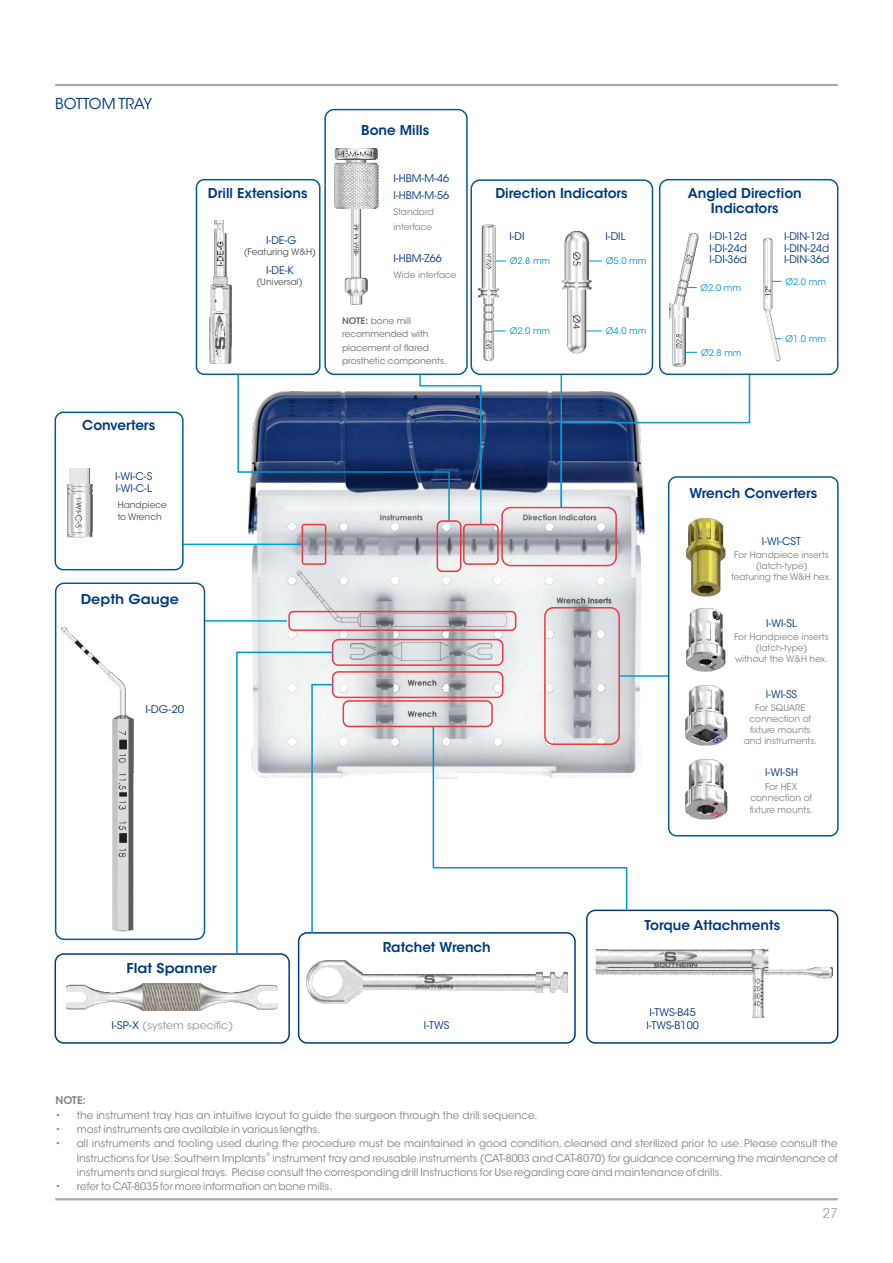
<style>
.page{position:relative;width:893px;height:1263px;background:#fff}
.page>*{position:absolute;margin:0;border:0;box-sizing:border-box;transform-origin:0 0}
.t1{font:15px "ITC Avant Garde Std";color:#003a82}
.t2{font:600 13.5px/14.9px "ITC Avant Garde Std";color:#003a82;text-align:center}
.t3{font:600 13.5px "ITC Avant Garde Std";color:#003a82;scale:1.06 1}
.t4{font:13.5px "ITC Avant Garde Std";color:#a7a9ac}
.t5{font:10.5px/14.2px "ITC Avant Garde Std";color:#808285}
.t6{font:10.5px/11.7px "ITC Avant Garde Std";color:#003a82}
.t7{font:10.5px "ITC Avant Garde Std";color:#939598;scale:1.06 1}
.t8{font:10.5px "ITC Avant Garde Std";color:#003a82;scale:1.06 1}
.t9{font:600 10.5px "ITC Avant Garde Std";color:#808285}
.t10{font:9.3px/11.6px "ITC Avant Garde Std";color:#808285;text-align:center}
.t11{font:9px/11.1px "ITC Avant Garde Std";color:#808285;text-align:center}
.t12{font:9px/13.5px "ITC Avant Garde Std";color:#6d6e70}
.t13{font:9px "ITC Avant Garde Std";color:#0095da}
.t14{font:9px/11.1px "ITC Avant Garde Std";color:#4b4f51}
.t15{font:5.25px "ITC Avant Garde Std";color:#808285}
.s1{font-weight:600}
.s2{color:#003a82}
</style>
<div class="page">
<img style="left:687px;top:519px;width:39px;height:77px">
<hr style="left:55px;top:84px;width:783px;height:2px;background:#a7a9ac">
<hr style="left:55px;top:1198px;width:783px;height:2px;background:#a7a9ac">
<div style="left:324px;top:109px;width:144px;height:266px;border:2px solid #005a9b;border-radius:9px"></div>
<img style="left:248px;top:392px;width:397px;height:386px">
<hr style="left:204px;top:620px;width:83px;height:2px;background:#009fe1">
<hr style="left:183px;top:544px;width:119px;height:1px;background:#009fe1">
<svg style="left:562px;top:373px;width:189px;height:136px"></svg>
<hr style="left:560px;top:374px;width:2px;height:134px;background:#009fe1">
<div style="left:544px;top:607px;width:76px;height:138px;border:2px solid #ef393f;border-radius:9px"></div>
<div style="left:288px;top:611px;width:228px;height:20px;border:2px solid #ef393f;border-radius:4px"></div>
<div style="left:332px;top:639px;width:171px;height:27px;border:2px solid #ef393f;border-radius:6px"></div>
<div style="left:501px;top:507px;width:116px;height:59px;border:2px solid #ef393f;border-radius:9px"></div>
<div style="left:302px;top:524px;width:24px;height:41px;border:2px solid #ef393f;border-radius:2px"></div>
<div style="left:463px;top:524px;width:36px;height:41px;border:2px solid #ef393f;border-radius:4px"></div>
<svg style="left:237px;top:373px;width:245px;height:153px"></svg>
<div style="left:437px;top:520px;width:24px;height:52px;border:2px solid #e8363c;border-radius:5px"></div>
<div style="left:343px;top:700px;width:150px;height:27px;border:2px solid #ef393f;border-radius:6px"></div>
<div style="left:332px;top:671px;width:171px;height:27px;border:2px solid #ef393f;border-radius:6px"></div>
<hr style="left:619px;top:675px;width:50px;height:2px;background:#009fe1">
<div style="left:470px;top:179px;width:183px;height:196px;border:2px solid #005a9b;border-radius:9px"></div>
<div style="left:196px;top:179px;width:125px;height:196px;border:2px solid #005a9b;border-radius:8px"></div>
<div style="left:659px;top:179px;width:179px;height:196px;border:2px solid #005a9b;border-radius:9px"></div>
<div style="left:55px;top:412px;width:129px;height:158px;border:2px solid #005a9b;border-radius:8px"></div>
<img style="left:67px;top:469px;width:25px;height:68px">
<img style="left:479px;top:224px;width:19px;height:136px">
<img style="left:669px;top:233px;width:29px;height:133px">
<img style="left:763px;top:238px;width:17px;height:124px">
<img style="left:562px;top:232px;width:30px;height:121px">
<div style="left:55px;top:953px;width:235px;height:91px;border:2px solid #003a82;border-radius:9px"></div>
<div style="left:298px;top:932px;width:278px;height:112px;border:2px solid #003a82;border-radius:9px"></div>
<div style="left:586px;top:909px;width:252px;height:135px;border:2px solid #003a82;border-radius:9px"></div>
<img style="left:307px;top:960px;width:260px;height:43px">
<img style="left:592px;top:949px;width:240px;height:69px">
<img style="left:67px;top:983px;width:211px;height:27px">
<svg style="left:235px;top:651px;width:99px;height:304px"></svg>
<svg style="left:432px;top:725px;width:196px;height:187px"></svg>
<img style="left:61px;top:628px;width:72px;height:303px">
<div style="left:55px;top:582px;width:150px;height:358px;border:2px solid #005a9b;border-radius:9px"></div>
<img style="left:209px;top:221px;width:22px;height:142px">
<div style="left:668px;top:476px;width:171px;height:360px;border:2px solid #005a9b;border-radius:8px"></div>
<img style="left:334px;top:149px;width:44px;height:156px">
<img style="left:687px;top:609px;width:39px;height:63px">
<img style="left:685px;top:686px;width:42px;height:59px">
<img style="left:685px;top:759px;width:42px;height:60px">
<h1 class="t1" style="left:55px;top:98px;width:99px">BOTTOM TRAY</h1>
<p class="t2" style="left:82px;top:420px;width:74px">Converters</p>
<p class="t6" style="left:115px;top:471px;width:39px">I-WI-C-S<br>I-WI-C-L</p>
<p class="t14" style="left:118px;top:501px;width:51px">Handpiece to Wrench</p>
<p class="t3" style="left:81px;top:594px;width:94px">Depth Gauge</p>
<p class="t2" style="left:208px;top:187px;width:101px">Drill Extensions</p>
<p class="t6" style="left:266px;top:235px;width:32px">I-DE-G</p>
<p class="t6" style="left:266px;top:266px;width:29px">I-DE-K</p>
<p class="t14" style="left:244px;top:247px;width:74px">(Featuring W&amp;H)</p>
<p class="t14" style="left:256px;top:277px;width:48px">(Universal)</p>
<p class="t2" style="left:361px;top:124px;width:69px">Bone Mills</p>
<p class="t6" style="left:393px;top:171px;width:57px;line-height:17.5px">I-HBM-M-46<br>I-HBM-M-56</p>
<p class="t11" style="left:393px;top:205px;width:42px;line-height:15px;text-align:left">Standard interface</p>
<p class="t6" style="left:393px;top:254px;width:50px">I-HBM-Z66</p>
<p class="t11" style="left:393px;top:270px;width:65px">Wide interface</p>
<p class="t12" style="left:342px;top:315px;width:106px"><span class="s1">NOTE:</span> bone mill recommended with placement of flared prosthetic components.</p>
<p class="t8" style="left:145px;top:705px;width:38px">I-DG-20</p>
<p class="t2" style="left:495px;top:187px;width:134px">Direction Indicators</p>
<p class="t6" style="left:509px;top:231px;width:17px">I-DI</p>
<p class="t6" style="left:605px;top:231px;width:21px">I-DIL</p>
<p class="t13" style="left:510px;top:258px;width:42px">Ø2.8 mm</p>
<p class="t13" style="left:606px;top:258px;width:42px">Ø5.0 mm</p>
<p class="t13" style="left:510px;top:327px;width:42px">Ø2.0 mm</p>
<p class="t13" style="left:606px;top:327px;width:42px">Ø4.0 mm</p>
<p class="t2" style="left:688px;top:187px;width:116px">Angled Direction<br>Indicators</p>
<p class="t6" style="left:710px;top:231px;width:39px;text-align:justify">I-DI-12d I-DI-24d I-DI-36d</p>
<p class="t13" style="left:701px;top:284px;width:42px">Ø2.0 mm</p>
<p class="t6" style="left:784px;top:231px;width:47px;text-align:justify">I-DIN-12d I-DIN-24d I-DIN-36d</p>
<p class="t13" style="left:785px;top:278px;width:42px">Ø2.0 mm</p>
<p class="t13" style="left:701px;top:349px;width:42px">Ø2.8 mm</p>
<p class="t13" style="left:785px;top:335px;width:42px">Ø1.0 mm</p>
<p class="t2" style="left:689px;top:487px;width:130px">Wrench Converters</p>
<p class="t6" style="left:762px;top:536px;width:41px">I-WI-CST</p>
<p class="t11" style="left:732px;top:550px;width:102px">For Handpiece inserts (latch-type)<br>featuring the W&amp;H hex.</p>
<p class="t6" style="left:766px;top:618px;width:32px">I-WI-SL</p>
<p class="t11" style="left:734px;top:632px;width:96px">For Handpiece inserts (latch-type)<br>without the W&amp;H hex.</p>
<p class="t6" style="left:766px;top:689px;width:33px">I-WI-SS</p>
<p class="t11" style="left:744px;top:703px;width:75px">For SQUARE connection of fixture mounts and instruments.</p>
<p class="t6" style="left:765px;top:768px;width:34px">I-WI-SH</p>
<p class="t10" style="left:750px;top:781px;width:65px">For HEX connection of fixture mounts.</p>
<p class="t3" style="left:127px;top:963px;width:87px">Flat Spanner</p>
<p class="t2" style="left:383px;top:941px;width:109px">Ratchet Wrench</p>
<p class="t2" style="left:645px;top:919px;width:137px">Torque Attachments</p>
<p class="t7" style="left:111px;top:1022px;width:117px"><span class="s2">I-SP-X</span> (system specific)</p>
<p class="t6" style="left:424px;top:1021px;width:27px">I-TWS</p>
<p class="t6" style="left:646px;top:1006px;width:54px;line-height:13.8px">I-TWS-B45<br>I-TWS-B100</p>
<p class="t9" style="left:55px;top:1096px;width:32px">NOTE:</p>
<p class="t5" style="left:55px;top:1109px;width:484px">• the instrument tray has an intuitive layout to guide the surgeon through the drill sequence.</p>
<p class="t5" style="left:55px;top:1123px;width:267px">• most instruments are available in various lengths.</p>
<p class="t5" style="left:55px;top:1137px;width:784px">• all instruments and tooling used during the procedure must be maintained in good condition, cleaned and sterilized prior to use. Please consult the</p>
<p class="t15" style="left:266px;top:1152px;width:6px">®</p>
<p class="t5" style="left:77px;top:1152px;width:763px">Instructions for Use: Southern Implants instrument tray and reusable instruments (CAT-8003 and CAT-8070) for guidance concerning the maintenance of instruments and surgical trays. Please consult the corresponding drill Instructions for Use regarding care and maintenance of drills.</p>
<p class="t5" style="left:55px;top:1180px;width:278px">• refer to CAT-8035 for more information on bone mills.</p>
<p class="t4" style="left:822px;top:1208px;width:17px">27</p>
</div>
